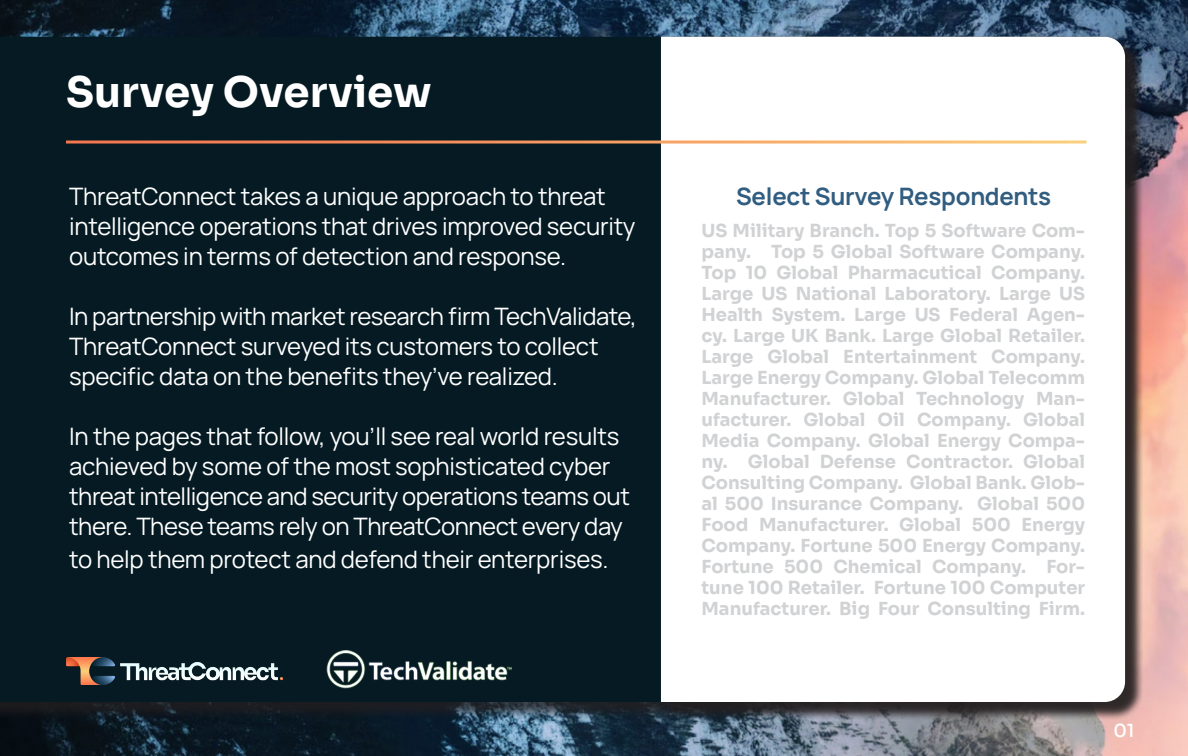
<style>
.page{position:relative;width:1188px;height:756px;background:#fff}
.page>*{position:absolute;margin:0;border:0;box-sizing:border-box;transform-origin:0 0}
.t1{font:700 42px "Sora";color:#fff}
.t2{font:24px/30px "Manrope";letter-spacing:-.01em;color:#fff}
.t3{font:700 24px "Manrope";letter-spacing:-.01em;color:#315d80}
.t4{font:700 18px/21px "Sora";color:#d1d2d4;text-align:justify}
.t5{font:500 18px "Sora";color:#fff}
</style>
<div class="page">
<img style="left:0;top:0;width:1188px;height:756px">
<div style="left:0;top:37px;width:661px;height:665px;background:#051a22"></div>
<div style="left:663px;top:39px;width:481px;height:682px;background:#231f20;opacity:.75"></div>
<svg style="left:661px;top:37px;width:464px;height:665px"></svg>
<hr style="left:66px;top:141px;width:1020px;height:3px;background:#fff">
<img style="left:67px;top:657px;width:216px;height:27px">
<img style="left:320px;top:644px;width:199px;height:49px">
<p class="t1" style="left:66px;top:58px;width:368px">Survey Overview</p>
<p class="t2" style="left:69px;top:180px;width:538px">ThreatConnect takes a unique approach to threat</p>
<p class="t3" style="left:736px;top:179px;width:317px">Select Survey Respondents</p>
<p class="t2" style="left:69px;top:210px;width:568px">intelligence operations that drives improved security outcomes in terms of detection and response.</p>
<p class="t2" style="left:69px;top:300px;width:569px">In partnership with market research firm TechValidate,<br>ThreatConnect surveyed its customers to collect specific data on the benefits they’ve realized.</p>
<p class="t2" style="left:69px;top:420px;width:562px">In the pages that follow, you’ll see real world results achieved by some of the most sophisticated cyber threat intelligence and security operations teams out there. These teams rely on ThreatConnect every day</p>
<p class="t2" style="left:69px;top:543px;width:541px">to help them protect and defend their enterprises.</p>
<p class="t4" style="left:702px;top:219px;width:385px">US Military Branch. Top 5 Software Com&shy;pany. Top 5 Global Software Company.<br>Top 10 Global Pharmacutical Company.<br>Large US National Laboratory. Large US Health System. Large US Federal Agen&shy;cy. Large UK Bank. Large Global Retailer.<br>Large Global Entertainment Company.<br>Large Energy Company. Global Telecomm Manufacturer. Global Technology Man&shy;ufacturer. Global Oil Company. Global Media Company. Global Energy Compa&shy;ny. Global Defense Contractor. Global Consulting Company. Global Bank. Glob&shy;al 500 Insurance Company. Global 500<br>Food Manufacturer. Global 500 Energy Company. Fortune 500 Energy Company.<br>Fortune 500 Chemical Company. For&shy;tune 100 Retailer. Fortune 100 Computer Manufacturer. Big Four Consulting Firm.</p>
<p class="t5" style="left:1113px;top:716px;width:23px">01</p>
</div>
